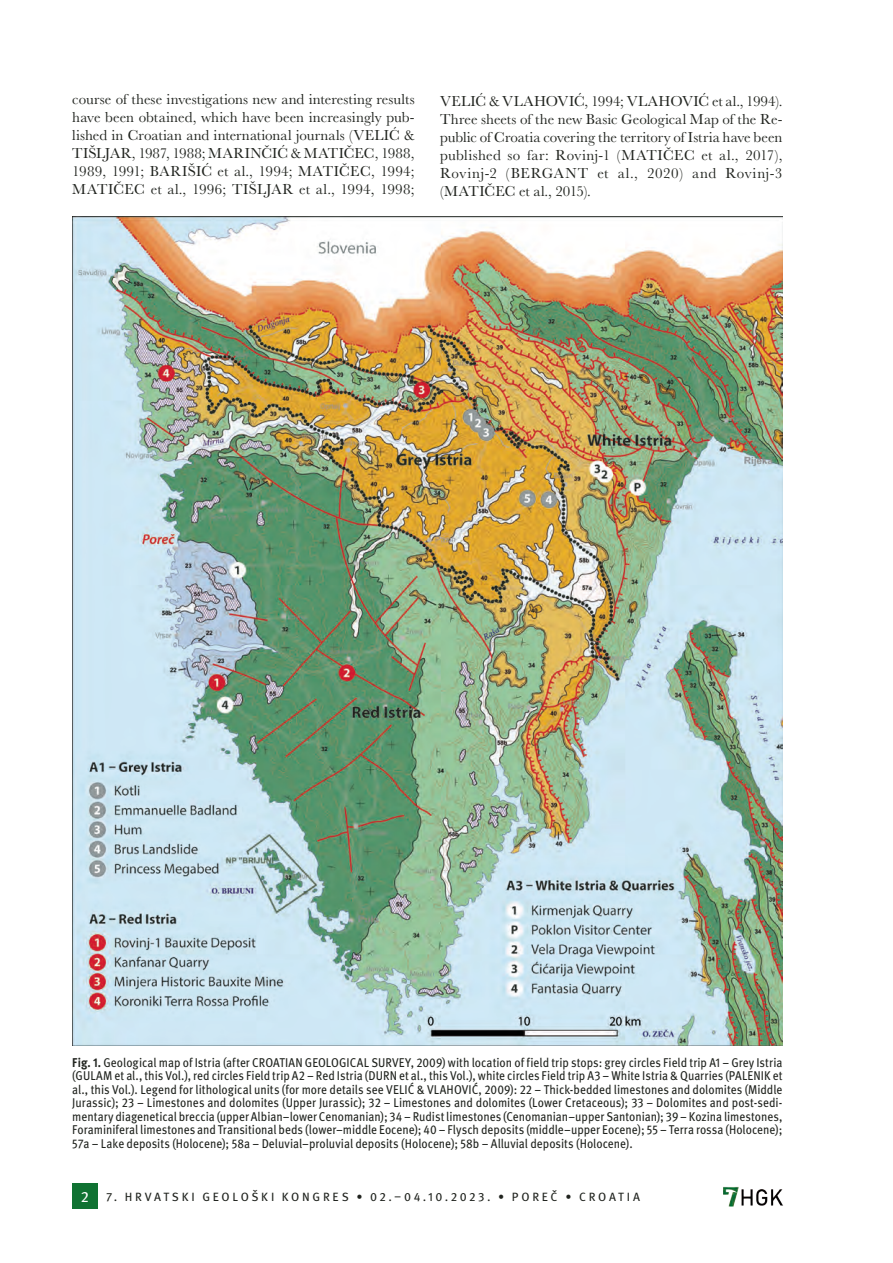
<style>
.page{position:relative;width:893px;height:1263px;background:#fff}
.page>*{position:absolute;margin:0;border:0;box-sizing:border-box;transform-origin:0 0}
.t1{font:15px/18px "Baskerville MT Pro";letter-spacing:.025em;color:#20231e;text-align:justify}
.t2{font:12.75px/13.5px "Meta Pro";color:#20231e;text-align:justify;scale:.9 1}
.t3{font:12px "Meta Pro";letter-spacing:.225em;color:#20231e}
.s1{font-weight:700}
.s2{font-size:15px;color:#fff}
</style>
<div class="page">
<div style="left:72px;top:1184px;width:26px;height:25px;background:#0f7232"></div>
<img style="left:724px;top:1187px;width:59px;height:20px">
<img style="left:72px;top:217px;width:710px;height:828px">
<p class="t1" style="left:72px;top:90px;width:344px">course of these investigations new and interesting results have been obtained, which have been increasingly pub&shy;lished in Croatian and international journals (VELIĆ &amp; TIŠLJAR, 1987, 1988; MARINČIĆ &amp; MATIČEC, 1988, 1989, 1991; BARIŠIĆ et al., 1994; MATIČEC, 1994; MATIČEC et al., 1996; TIŠLJAR et al., 1994, 1998;</p>
<p class="t1" style="left:440px;top:92px;width:344px">VELIĆ &amp; VLAHOVIĆ, 1994; VLAHOVIĆ et al., 1994).<br>Three sheets of the new Basic Geological Map of the Re&shy;public of Croatia covering the territory of Istria have been published so far: Rovinj-1 (MATIČEC et al., 2017), Rovinj-2 (BERGANT et al., 2020) and Rovinj-3 (MATIČEC et al., 2015).</p>
<p class="t2" style="left:72px;top:1056px;width:791px"><span class="s1">Fig. 1.</span> Geological map of Istria (after CROATIAN GEOLOGICAL SURVEY, 2009) with location of field trip stops: grey circles Field trip A1 – Grey Istria (GULAM et al., this Vol.), red circles Field trip A2 – Red Istria (DURN et al., this Vol.), white circles Field trip A3 – White Istria &amp; Quarries (PALENIK et al., this Vol.). Legend for lithological units (for more details see VELIĆ &amp; VLAHOVIĆ, 2009): 22 – Thick-bedded limestones and dolomites (Middle Jurassic); 23 – Limestones and dolomites (Upper Jurassic); 32 – Limestones and dolomites (Lower Cretaceous); 33 – Dolomites and post-sedi&shy;mentary diagenetical breccia (upper Albian–lower Cenomanian); 34 – Rudist limestones (Cenomanian–upper Santonian); 39 – Kozina limestones, Foraminiferal limestones and Transitional beds (lower–middle Eocene); 40 – Flysch deposits (middle–upper Eocene); 55 – Terra rossa (Holocene); 57a – Lake deposits (Holocene); 58a – Deluvial–proluvial deposits (Holocene); 58b – Alluvial deposits (Holocene).</p>
<p class="t3" style="left:81px;top:1189px;width:561px"><span class="s2">2</span> 7. HRVATSKI GEOLOŠKI KONGRES • 02.–04.10.2023. • POREČ • CROATIA</p>
</div>
